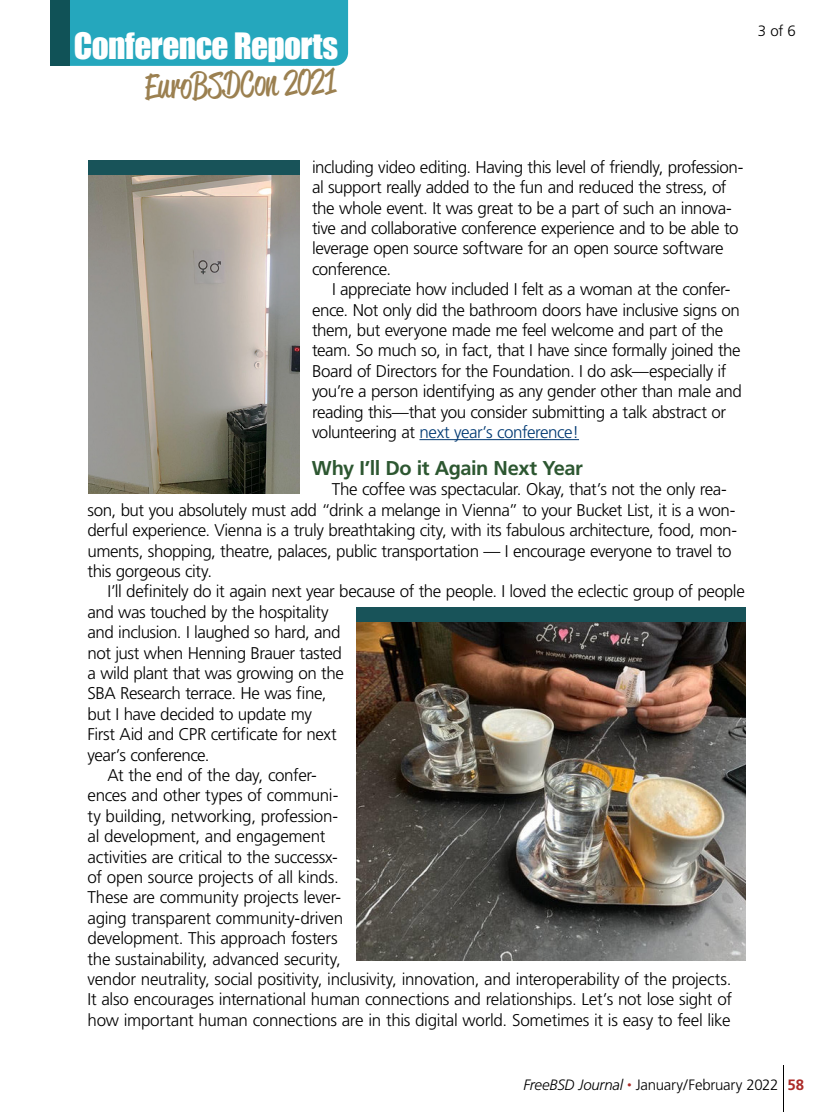
<style>
.page{position:relative;width:834px;height:1112px;background:#fff}
.page>*{position:absolute;margin:0;border:0;box-sizing:border-box;transform-origin:0 0}
.t1{font:35.75px "Reklame Script";color:#9b8050}
.t2{font:33.4px "Impact";letter-spacing:-.02em;color:#fff}
.a_head{font:700 20px "Frutiger";letter-spacing:-.025em;color:#2d5731}
.body_copy{font:300 17px/20.4px "Frutiger";letter-spacing:-.025em;color:#000}
.t3{font:300 15px "Frutiger";letter-spacing:-.02em;color:#000}
.s1{color:#013972}
.s2{font-style:italic}
.s3{font-style:italic;font-size:9px;color:#ac2b28}
.s4{font-weight:700;color:#ac2b28}
</style>
<div class="page">
<img style="left:356px;top:622px;width:390px;height:339px">
<hr style="left:783px;top:1065px;width:1px;height:47px;background:#000">
<hr style="left:419px;top:439px;width:160px;height:1px;background:#013972">
<div style="left:70px;top:0;width:278px;height:66px;background:#25a7bd"></div>
<div style="left:50px;top:0;width:20px;height:66px;background:#105257"></div>
<img style="left:88px;top:175px;width:212px;height:319px">
<div style="left:88px;top:160px;width:212px;height:15px;background:#185359"></div>
<div style="left:356px;top:607px;width:390px;height:15px;background:#185359"></div>
<p class="t2" style="left:74px;top:20px;width:266px">Conference Reports</p>
<p class="t1" style="left:144px;top:63px;width:193px;rotate:-2deg">EuroBSDCon 2021</p>
<p class="t3" style="left:758px;top:22px;width:40px">3 of 6</p>
<p class="body_copy" style="left:312px;top:157px;width:433px">including video editing. Having this level of friendly, profession&shy;al support really added to the fun and reduced the stress, of the whole event. It was great to be a part of such an innova&shy;tive and collaborative conference experience and to be able to leverage open source software for an open source software conference.</p>
<p class="body_copy" style="left:312px;top:279px;width:432px;text-indent:20px">I appreciate how included I felt as a woman at the confer&shy;ence. Not only did the bathroom doors have inclusive signs on them, but everyone made me feel welcome and part of the team. So much so, in fact, that I have since formally joined the Board of Directors for the Foundation. I do ask—especially if you’re a person identifying as any gender other than male and reading this—that you consider submitting a talk abstract or volunteering at <span class="s1">next year’s conference!</span></p>
<p class="a_head" style="left:312px;top:456px;width:272px">Why I’ll Do it Again Next Year</p>
<p class="body_copy" style="left:87px;top:480px;width:651px;text-indent:244px">The coffee was spectacular. Okay, that’s not the only rea&shy;son, but you absolutely must add “drink a melange in Vienna” to your Bucket List, it is a won&shy;derful experience. Vienna is a truly breathtaking city, with its fabulous architecture, food, mon&shy;uments, shopping, theatre, palaces, public transportation — I encourage everyone to travel to this gorgeous city.</p>
<p class="body_copy" style="left:87px;top:582px;width:659px;text-indent:20px">I’ll definitely do it again next year because of the people. I loved the eclectic group of people and was touched by the hospitality<br>and inclusion. I laughed so hard, and<br>not just when Henning Brauer tasted<br>a wild plant that was growing on the<br>SBA Research terrace. He was fine,<br>but I have decided to update my<br>First Aid and CPR certificate for next<br>year’s conference.</p>
<p class="body_copy" style="left:87px;top:765px;width:646px;text-indent:20px">At the end of the day, confer-<br>ences and other types of communi-<br>ty building, networking, profession-<br>al development, and engagement<br>activities are critical to the successx-<br>of open source projects of all kinds.<br>These are community projects lever-<br>aging transparent community-driven<br>development. This approach fosters<br>the sustainability, advanced security,<br>vendor neutrality, social positivity, inclusivity, innovation, and interoperability of the projects.<br>It also encourages international human connections and relationships. Let’s not lose sight of how important human connections are in this digital world. Sometimes it is easy to feel like</p>
<p class="t3" style="left:523px;top:1077px;width:282px"><span class="s2">FreeBSD Journal</span> <span class="s3">•</span> January/February 2022 <span class="s4">58</span></p>
</div>
